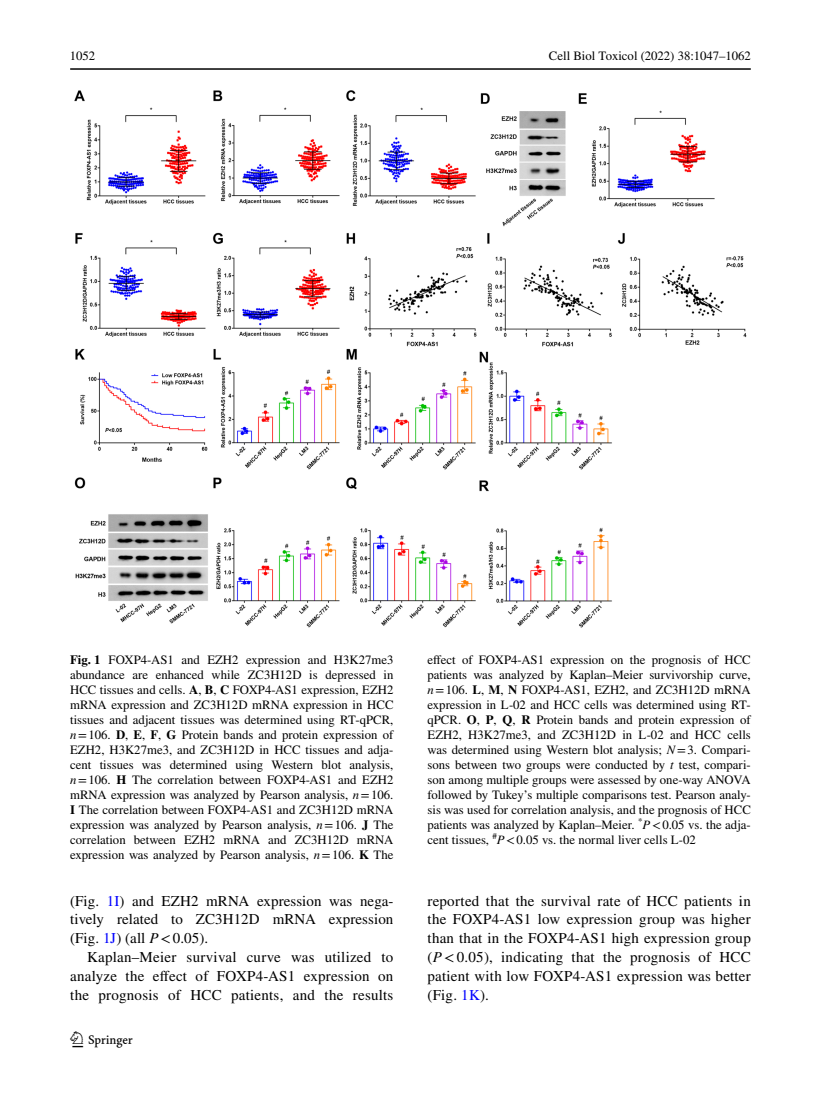
<style>
.page{position:relative;width:821px;height:1106px;background:#fff}
.page>*{position:absolute;margin:0;border:0;box-sizing:border-box;transform-origin:0 0}
.t1{font:22.5px "Springnew Regular 2";color:#000}
.t2{font:15px/18.8px "STIX Regular 2";letter-spacing:.015em;color:#000;text-align:justify}
.t3{font:12.75px/15px "STIX Regular 2";color:#000;text-align:justify}
.t4{font:12.75px "STIX";letter-spacing:-.005em;color:#000}
.s1{font-family:"STIX";font-weight:700}
.s2{font-family:"STIX";font-style:italic}
.s3{color:#00f}
</style>
<div class="page">
<hr style="left:70px;top:68px;width:680px;height:2px;background:#000">
<img style="left:74px;top:90px;width:672px;height:538px">
<p class="t4" style="left:70px;top:47px;width:27px">1052</p>
<p class="t4" style="left:549px;top:47px;width:203px">Cell Biol Toxicol (2022) 38:1047–1062</p>
<p class="t3" style="left:70px;top:652px;width:325px"><span class="s1">Fig. 1</span> FOXP4-AS1 and EZH2 expression and H3K27me3 abundance are enhanced while ZC3H12D is depressed in HCC tissues and cells. <span class="s1">A</span>, <span class="s1">B</span>, <span class="s1">C</span> FOXP4-AS1 expression, EZH2 mRNA expression and ZC3H12D mRNA expression in HCC tissues and adjacent tissues was determined using RT-qPCR, <span class="s2">n</span>=106. <span class="s1">D</span>, <span class="s1">E</span>, <span class="s1">F</span>, <span class="s1">G</span> Protein bands and protein expression of EZH2, H3K27me3, and ZC3H12D in HCC tissues and adja&shy;cent tissues was determined using Western blot analysis, <span class="s2">n</span>=106. <span class="s1">H</span> The correlation between FOXP4-AS1 and EZH2 mRNA expression was analyzed by Pearson analysis, <span class="s2">n</span>=106.<br><span class="s1">I</span> The correlation between FOXP4-AS1 and ZC3H12D mRNA expression was analyzed by Pearson analysis, <span class="s2">n</span>=106. <span class="s1">J</span> The correlation between EZH2 mRNA and ZC3H12D mRNA expression was analyzed by Pearson analysis, <span class="s2">n</span>=106. <span class="s1">K</span> The</p>
<p class="t3" style="left:427px;top:652px;width:325px">effect of FOXP4-AS1 expression on the prognosis of HCC patients was analyzed by Kaplan–Meier survivorship curve, <span class="s2">n</span>=106. <span class="s1">L</span>, <span class="s1">M</span>, <span class="s1">N</span> FOXP4-AS1, EZH2, and ZC3H12D mRNA expression in L-02 and HCC cells was determined using RT&shy;qPCR. <span class="s1">O</span>, <span class="s1">P</span>, <span class="s1">Q</span>, <span class="s1">R</span> Protein bands and protein expression of EZH2, H3K27me3, and ZC3H12D in L-02 and HCC cells was determined using Western blot analysis; <span class="s2">N</span>=3. Compari&shy;sons between two groups were conducted by <span class="s2">t</span> test, compari&shy;son among multiple groups were assessed by one-way ANOVA followed by Tukey’s multiple comparisons test. Pearson analy&shy;sis was used for correlation analysis, and the prognosis of HCC patients was analyzed by Kaplan–Meier. <sup>*</sup><span class="s2">P</span>&lt;0.05 vs. the adja&shy;cent tissues, <sup>#</sup><span class="s2">P</span>&lt;0.05 vs. the normal liver cells L-02</p>
<p class="t2" style="left:70px;top:892px;width:325px">(Fig. <span class="s3">1I</span>) and EZH2 mRNA expression was nega&shy;tively related to ZC3H12D mRNA expression (Fig. <span class="s3">1J</span>) (all <span class="s2">P</span>&lt;0.05).</p>
<p class="t2" style="left:70px;top:948px;width:325px;text-indent:17px">Kaplan–Meier survival curve was utilized to analyze the effect of FOXP4-AS1 expression on the prognosis of HCC patients, and the results</p>
<h1 class="t1" style="left:72px;top:1031px;width:62px">1 3</h1>
<p class="t2" style="left:427px;top:892px;width:325px">reported that the survival rate of HCC patients in the FOXP4-AS1 low expression group was higher than that in the FOXP4-AS1 high expression group (<span class="s2">P</span>&lt;0.05), indicating that the prognosis of HCC patient with low FOXP4-AS1 expression was better (Fig. <span class="s3">1K</span>).</p>
</div>
